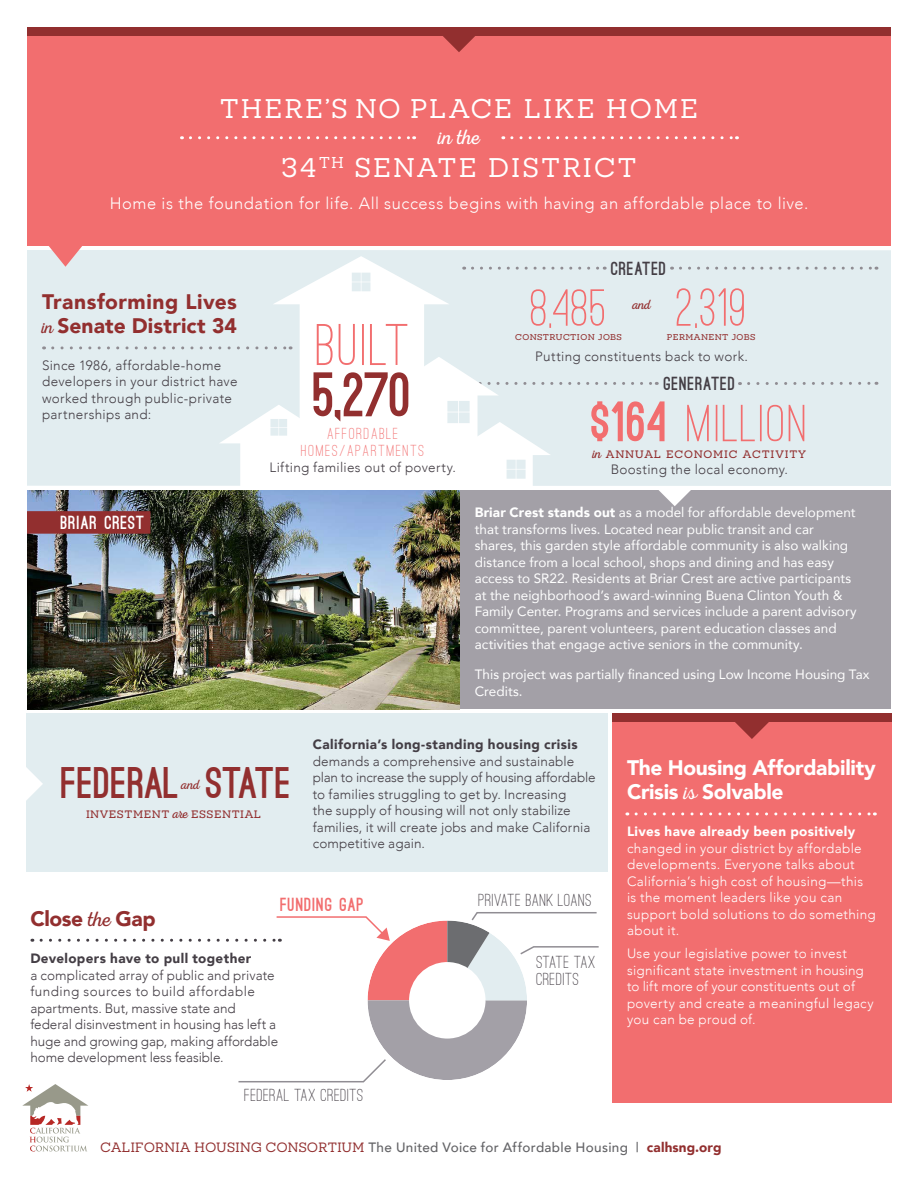
<style>
.page{position:relative;width:918px;height:1188px;background:#fff}
.page>*{position:absolute;margin:0;border:0;box-sizing:border-box;transform-origin:0 0}
.titleHeadline{font:500 60.9px "Ostrich Sans";letter-spacing:.025em;color:#f26e6f}
.titleHeadline-2{font:900 59.55px "Ostrich Sans";color:#922f2f}
.copy{font:500 55.5px "Ostrich Sans";color:#f26e6f}
.copy-2{font:500 54px "Ostrich Sans";letter-spacing:.04em;color:#f26e6f}
.copy-3{font:900 42px "Ostrich Sans";letter-spacing:.02em;color:#922f2f}
.titleHeadline-3{font:27px "Novecentoslabwide";letter-spacing:.1em;color:#fff}
.sectionhead{font:900 21px/24px "Avenir";letter-spacing:-.015em;color:#fff}
.sectionhead-2{font:900 21px/24px "Avenir";letter-spacing:.005em;color:#922f2f}
.sectionhead-3{font:900 21px "Avenir";letter-spacing:-.02em;color:#922f2f}
.titleHeadline-4{font:21px "Nexa Rust Script L 0";color:#fff}
.copy-4{font:500 18px/16.8px "Ostrich Sans";letter-spacing:.03em;color:#443e45}
.copy-5{font:900 18px "Ostrich Sans";letter-spacing:.045em;color:#443e45}
.copy-6{font:900 18px "Ostrich Sans";letter-spacing:.045em;color:#f26e6f}
.copy-7{font:900 18px "Ostrich Sans";letter-spacing:.045em;color:#fff}
.titleSub{font:300 16.5px "Avenir";letter-spacing:.035em;color:#fff}
.copy-8{font:500 16.5px/16.8px "Ostrich Sans";letter-spacing:.1em;color:#f26e6f;text-align:center}
.copy-9{font:300 13.5px/16.5px "Avenir";letter-spacing:.01em;color:#443e45}
.copyRev{font:13.5px/16.5px "Avenir";color:#fff}
.copy-10{font:300 13.5px/16.5px "Avenir";letter-spacing:.025em;color:#fff}
.t1{font:500 13.5px "Avenir";letter-spacing:.025em;color:#636366}
.copy-11{font:13.5px "Novecentoslabwide";letter-spacing:.04em;color:#922f2f}
.copy-12{font:13.5px "Nexa Rust Script L 0";letter-spacing:-.015em;color:#922f2f}
.copy-13{font:10.5px "Novecentoslabwide";letter-spacing:.04em;color:#922f2f}
.s1{font-family:"Nexa Rust Script L 0";font-weight:400;font-size:18px}
.s2{font-weight:900}
.s3{font-family:"Nexa Rust Script L 0";font-weight:400;color:#922f2f}
.s4{font-family:"Novecentoslabwide";font-weight:400;color:#922f2f}
.s5{font-family:"Nexa Rust Script L 0"}
.s6{font-family:"Nexa Rust Script L 0";font-weight:400}
.s7{font-weight:900;color:#922f2f}
</style>
<div class="page">
<div style="left:612px;top:714px;width:280px;height:389px;background:#f26e6f"></div>
<div style="left:27px;top:714px;width:581px;height:158px;background:#e2edf0"></div>
<div style="left:27px;top:490px;width:864px;height:219px;background:#a3a0a7"></div>
<div style="left:27px;top:250px;width:864px;height:236px;background:#e2edf0"></div>
<div style="left:27px;top:29px;width:864px;height:217px;background:#f26e6f"></div>
<div style="left:27px;top:27px;width:864px;height:8px;background:#922f2f"></div>
<div style="left:612px;top:714px;width:280px;height:8px;background:#922f2f"></div>
<svg style="left:442px;top:35px;width:34px;height:17px"></svg>
<svg style="left:735px;top:722px;width:34px;height:17px"></svg>
<svg style="left:636px;top:812px;width:239px;height:3px"></svg>
<svg style="left:26px;top:766px;width:17px;height:35px"></svg>
<svg style="left:22px;top:912px;width:577px;height:239px"></svg>
<img style="left:27px;top:490px;width:432px;height:219px">
<svg style="left:512px;top:136px;width:225px;height:3px"></svg>
<svg style="left:190px;top:136px;width:225px;height:3px"></svg>
<svg style="left:44px;top:246px;width:833px;height:260px"></svg>
<div style="left:27px;top:511px;width:123px;height:23px;background:#922f2f"></div>
<p class="titleHeadline-3" style="left:220px;top:93px;width:479px">THERE’S NO PLACE LIKE HOME</p>
<p class="titleHeadline-4" style="left:438px;top:125px;width:43px">in the</p>
<p class="titleHeadline-3" style="left:282px;top:151px;width:356px">34<sup>TH</sup> SENATE DISTRICT</p>
<p class="titleSub" style="left:110px;top:193px;width:700px">Home is the foundation for life. All success begins with having an affordable place to live.</p>
<p class="sectionhead-2" style="left:42px;top:289px;width:196px">Transforming Lives <span class="s1">in</span> Senate District 34</p>
<p class="copy-9" style="left:42px;top:357px;width:197px">Since 1986, affordable-home developers in your district have worked through public-private partnerships and:</p>
<p class="copy-7" style="left:61px;top:516px;width:85px">BRIAR CREST</p>
<p class="titleHeadline" style="left:316px;top:308px;width:96px">BUILT</p>
<p class="titleHeadline-2" style="left:314px;top:372px;width:100px">5,270</p>
<p class="copy-8" style="left:301px;top:425px;width:125px">AFFORDABLE<br>HOMES/APARTMENTS</p>
<p class="copy-9" style="left:270px;top:459px;width:188px">Lifting families out of poverty.</p>
<p class="copy-5" style="left:611px;top:262px;width:57px">CREATED</p>
<p class="copy-2" style="left:530px;top:276px;width:78px">8,485</p>
<p class="copy-13" style="left:515px;top:331px;width:108px">construction jobs</p>
<p class="copy-12" style="left:632px;top:297px;width:20px">and</p>
<p class="copy" style="left:676px;top:274px;width:72px">2,319</p>
<p class="copy-13" style="left:667px;top:331px;width:90px">permanent jobs</p>
<p class="copy-9" style="left:535px;top:348px;width:214px">Putting constituents back to work.</p>
<p class="copy-5" style="left:664px;top:377px;width:73px">GENERATED</p>
<p class="copy-2" style="left:591px;top:391px;width:218px"><span class="s2">$164</span> MILLION</p>
<p class="copy-9" style="left:593px;top:445px;width:215px;text-align:center"><span class="s3">in</span> <span class="s4">annual economic activity<br></span>Boosting the local economy.</p>
<p class="copyRev" style="left:475px;top:504px;width:383px"><span class="s2">Briar Crest stands out</span> as a model for affordable development that transforms lives. Located near public transit and car shares, this garden style affordable community is also walking distance from a local school, shops and dining and has easy access to SR22. Residents at Briar Crest are active participants at the neighborhood’s award-winning Buena Clinton Youth &amp; Family Center. Programs and services include a parent advisory committee, parent volunteers, parent education classes and activities that engage active seniors in the community.</p>
<p class="copyRev" style="left:475px;top:666px;width:396px">This project was partially financed using Low Income Housing Tax<br>Credits.</p>
<p class="copy-3" style="left:61px;top:767px;width:119px">FEDERAL</p>
<p class="copy-3" style="left:206px;top:767px;width:87px">STATE</p>
<p class="copy-11" style="left:86px;top:805px;width:177px">investment <span class="s5">are</span> essential</p>
<p class="copy-12" style="left:181px;top:777px;width:20px">and</p>
<p class="copy-9" style="left:313px;top:736px;width:284px"><span class="s2">California’s long-standing housing crisis </span>demands a comprehensive and sustainable plan to increase the supply of housing affordable to families struggling to get by. Increasing<br>the supply of housing will not only stabilize families, it will create jobs and make California competitive again.</p>
<p class="copy-6" style="left:280px;top:897px;width:85px">FUNDING GAP</p>
<p class="sectionhead-3" style="left:30px;top:901px;width:127px">Close <span class="s6">the</span> Gap</p>
<p class="copy-9" style="left:30px;top:950px;width:249px"><span class="s2">Developers have to pull together<br></span>a complicated array of public and private funding sources to build affordable apartments. But, massive state and federal disinvestment in housing has left a huge and growing gap, making affordable home development less feasible.</p>
<p class="copy-4" style="left:245px;top:1086px;width:120px">FEDERAL TAX CREDITS</p>
<p class="copy-4" style="left:478px;top:892px;width:115px">PRIVATE BANK LOANS</p>
<p class="copy-4" style="left:536px;top:954px;width:61px">STATE TAX<br>CREDITS</p>
<p class="sectionhead" style="left:627px;top:755px;width:250px">The Housing Affordability<br>Crisis <span class="s6">is</span> Solvable</p>
<p class="copy-10" style="left:627px;top:823px;width:250px"><span class="s2">Lives have already been positively </span>changed in your district by affordable developments. Everyone talks about California’s high cost of housing—this is the moment leaders like you can support bold solutions to do something about it.</p>
<p class="copy-10" style="left:627px;top:945px;width:248px">Use your legislative power to invest significant state investment in housing to lift more of your constituents out of poverty and create a meaningful legacy you can be proud of.</p>
<p class="t1" style="left:100px;top:1136px;width:623px"><span class="s4">CALIFORNIA HOUSING CONSORTIUM</span> The United Voice for Affordable Housing | <span class="s7">calhsng.org</span></p>
</div>
